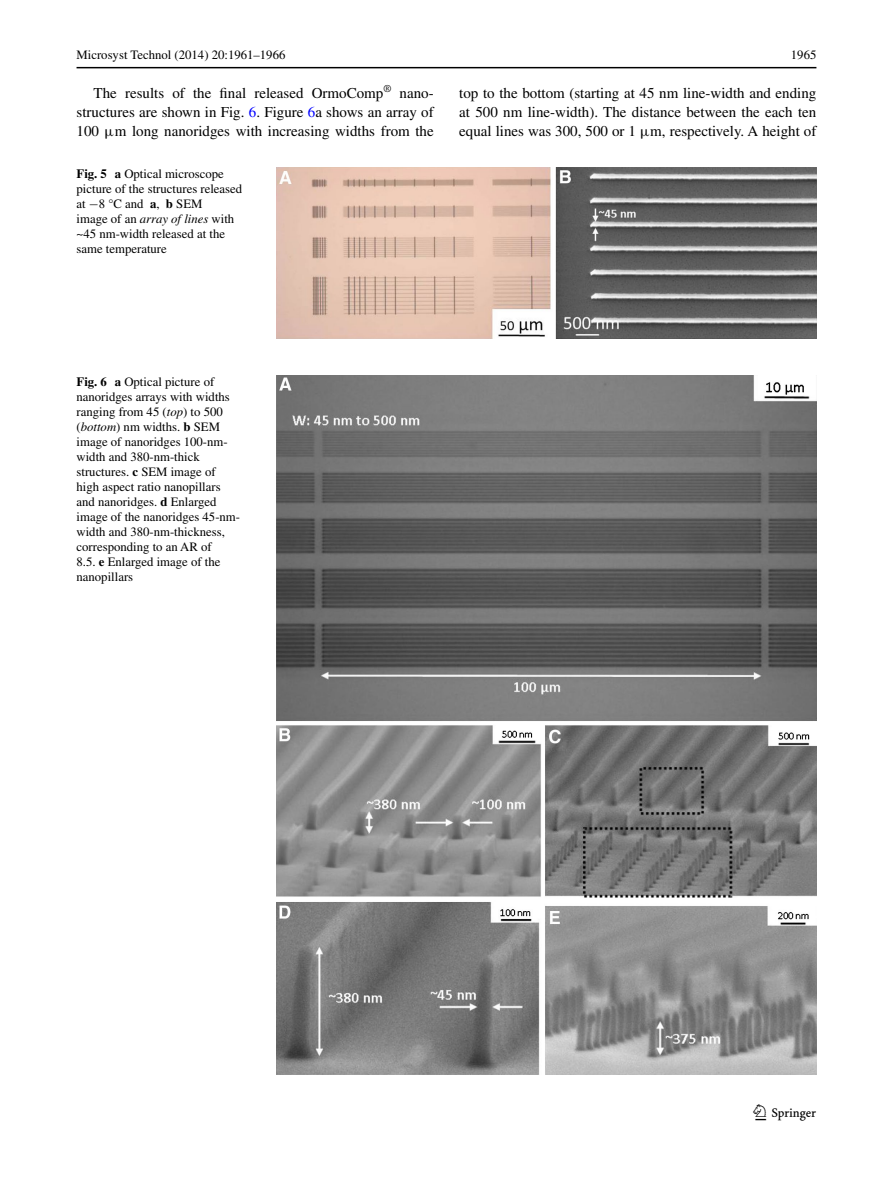
<style>
.page{position:relative;width:893px;height:1187px;background:#fff}
.page>*{position:absolute;margin:0;border:0;box-sizing:border-box;transform-origin:0 0}
.t1{font:22.5px "Springnew";color:#000}
.t2{font:15px/18.8px "Times";color:#000;text-align:justify}
.t3{font:12.75px/15px "Times";color:#000}
.s1{color:#00f}
.s2{font-family:"MTGU"}
.s3{font-weight:700}
.s4{font-family:"MTSY"}
.s5{font-style:italic}
</style>
<div class="page">
<hr style="left:77px;top:67px;width:739px;height:1px;background:#000">
<img style="left:276px;top:168px;width:540px;height:171px">
<img style="left:276px;top:376px;width:540px;height:697px">
<p class="t3" style="left:77px;top:48px;width:210px">Microsyst Technol (2014) 20:1961–1966</p>
<p class="t3" style="left:791px;top:48px;width:27px">1965</p>
<p class="t2" style="left:77px;top:84px;width:359px;text-indent:17px">The results of the final released OrmoComp<sup>®</sup> nano&shy;structures are shown in Fig. <span class="s1">6</span>. Figure <span class="s1">6</span>a shows an array of 100 <span class="s2">μ</span>m long nanoridges with increasing widths from the</p>
<p class="t2" style="left:459px;top:84px;width:359px">top to the bottom (starting at 45 nm line-width and ending at 500 nm line-width). The distance between the each ten equal lines was 300, 500 or 1 <span class="s2">μ</span>m, respectively. A height of</p>
<p class="t3" style="left:77px;top:166px;width:167px"><span class="s3">Fig. 5 a</span> Optical microscope picture of the structures released at <span class="s4">−</span>8 °C and <span class="s3">a</span>, <span class="s3">b</span> SEM<br>image of an <span class="s5">array of lines</span> with ~45 nm-width released at the same temperature</p>
<p class="t3" style="left:77px;top:374px;width:165px"><span class="s3">Fig. 6 a</span> Optical picture of nanoridges arrays with widths ranging from 45 (<span class="s5">top</span>) to 500 (<span class="s5">bottom</span>) nm widths. <span class="s3">b</span> SEM image of nanoridges 100-nm&shy;width and 380-nm-thick structures. <span class="s3">c</span> SEM image of high aspect ratio nanopillars and nanoridges. <span class="s3">d</span> Enlarged image of the nanoridges 45-nm&shy;width and 380-nm-thickness, corresponding to an AR of<br>8.5. <span class="s3">e</span> Enlarged image of the nanopillars</p>
<h1 class="t1" style="left:755px;top:1104px;width:62px">1 3</h1>
</div>
